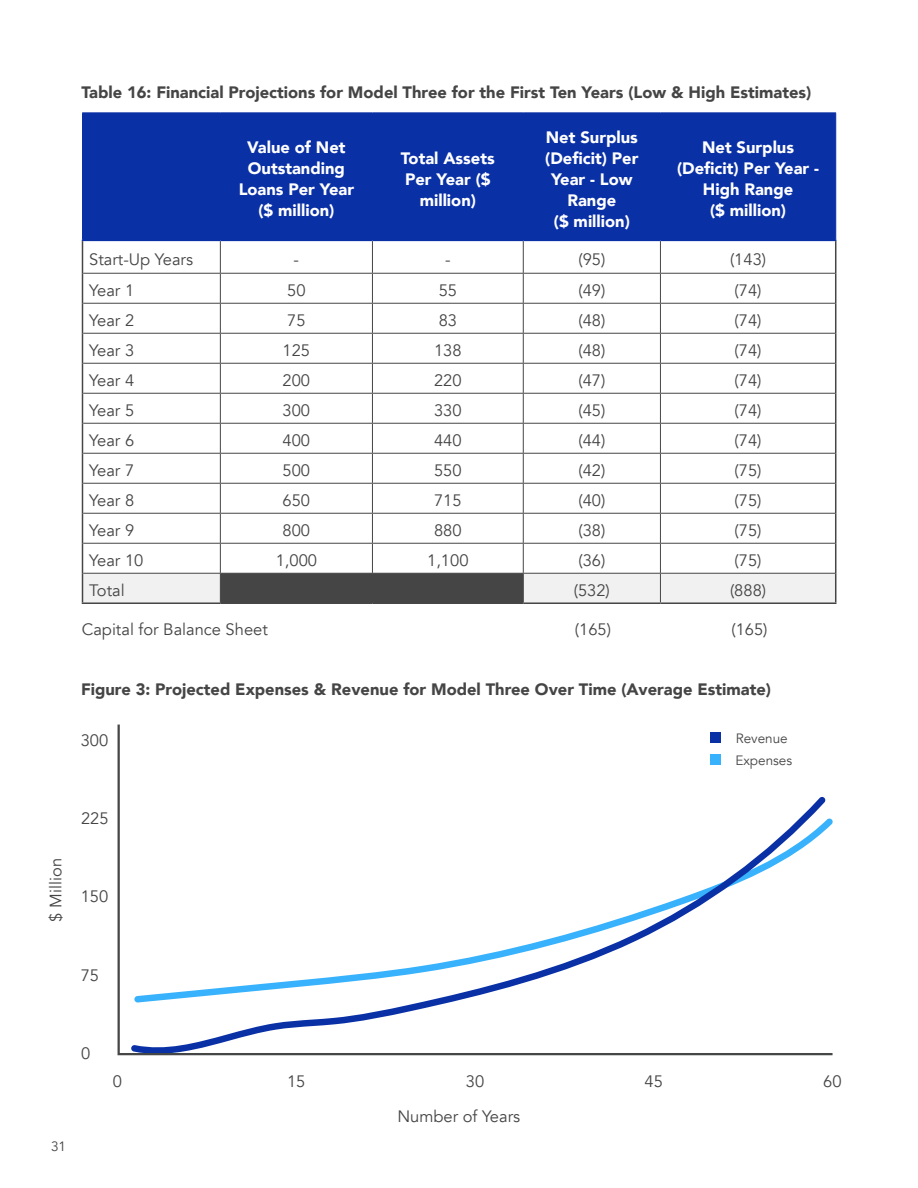
<style>
.page{position:relative;width:918px;height:1188px;background:#fff}
.page>*{position:absolute;margin:0;border:0;box-sizing:border-box;transform-origin:0 0}
.body{font:16.5px "Avenir";color:#454545}
.body-2{font:900 16.5px/21px "Avenir";color:#fff;text-align:center}
.body-3{font:900 16.5px "Avenir";color:#454545}
.body-4{font:13.5px "Avenir";color:#454545}
</style>
<div class="page">
<svg style="left:118px;top:725px;width:715px;height:330px"></svg>
<div style="left:83px;top:113px;width:752px;height:127px;background:#0a30a6"></div>
<svg style="left:83px;top:241px;width:752px;height:32px"></svg>
<hr style="left:82px;top:113px;width:1px;height:127px;background:#0a30a6">
<hr style="left:220px;top:113px;width:1px;height:127px;background:#0a30a6">
<hr style="left:372px;top:113px;width:1px;height:127px;background:#0a30a6">
<hr style="left:523px;top:113px;width:1px;height:127px;background:#0a30a6">
<hr style="left:660px;top:113px;width:1px;height:127px;background:#0a30a6">
<hr style="left:835px;top:113px;width:1px;height:127px;background:#0a30a6">
<hr style="left:220px;top:241px;width:1px;height:32px;background:#454545">
<hr style="left:372px;top:241px;width:1px;height:32px;background:#454545">
<hr style="left:523px;top:241px;width:1px;height:32px;background:#454545">
<hr style="left:660px;top:241px;width:1px;height:32px;background:#454545">
<hr style="left:83px;top:273px;width:137px;height:1px;background:#454545">
<hr style="left:220px;top:273px;width:152px;height:1px;background:#454545">
<hr style="left:372px;top:273px;width:151px;height:1px;background:#454545">
<hr style="left:523px;top:273px;width:137px;height:1px;background:#454545">
<hr style="left:660px;top:273px;width:175px;height:1px;background:#454545">
<hr style="left:82px;top:112px;width:138px;height:1px;background:#0a30a6">
<hr style="left:220px;top:112px;width:152px;height:1px;background:#0a30a6">
<hr style="left:372px;top:112px;width:151px;height:1px;background:#0a30a6">
<hr style="left:523px;top:112px;width:137px;height:1px;background:#0a30a6">
<hr style="left:660px;top:112px;width:176px;height:1px;background:#0a30a6">
<hr style="left:82px;top:240px;width:138px;height:1px;background:#0a30a6">
<hr style="left:220px;top:240px;width:152px;height:1px;background:#0a30a6">
<hr style="left:372px;top:240px;width:151px;height:1px;background:#0a30a6">
<hr style="left:523px;top:240px;width:137px;height:1px;background:#0a30a6">
<hr style="left:660px;top:240px;width:176px;height:1px;background:#0a30a6">
<hr style="left:82px;top:241px;width:1px;height:32px;background:#454545">
<hr style="left:835px;top:241px;width:1px;height:32px;background:#454545">
<hr style="left:82px;top:273px;width:1px;height:30px;background:#454545">
<hr style="left:835px;top:273px;width:1px;height:30px;background:#454545">
<svg style="left:82px;top:274px;width:754px;height:328px"></svg>
<hr style="left:82px;top:602px;width:138px;height:2px;background:#454545">
<hr style="left:220px;top:602px;width:152px;height:2px;background:#454545">
<hr style="left:372px;top:602px;width:151px;height:2px;background:#454545">
<hr style="left:523px;top:602px;width:137px;height:2px;background:#454545">
<hr style="left:660px;top:602px;width:176px;height:2px;background:#454545">
<p class="body" style="left:46px;top:922px;width:65px;rotate:-90deg">$ Million</p>
<p class="body-3" style="left:81px;top:78px;width:731px">Table 16: Financial Projections for Model Three for the First Ten Years (Low &amp; High Estimates)</p>
<p class="body-2" style="left:239px;top:137px;width:117px">Value of Net<br>Outstanding<br>Loans Per Year ($ million)</p>
<p class="body-2" style="left:401px;top:147px;width:95px">Total Assets<br>Per Year ($ million)</p>
<p class="body-2" style="left:545px;top:126px;width:95px">Net Surplus (Deficit) Per<br>Year - Low<br>Range</p>
<p class="body-2" style="left:554px;top:210px;width:78px">($ million)</p>
<p class="body-2" style="left:677px;top:137px;width:144px">Net Surplus (Deficit) Per Year -<br>High Range</p>
<p class="body-2" style="left:710px;top:200px;width:78px">($ million)</p>
<p class="body" style="left:89px;top:250px;width:105px">Start-Up Years</p>
<p class="body" style="left:294px;top:250px;width:7px">-</p>
<p class="body" style="left:445px;top:250px;width:7px">-</p>
<p class="body" style="left:578px;top:250px;width:28px">(95)</p>
<p class="body" style="left:730px;top:250px;width:38px">(143)</p>
<p class="body" style="left:89px;top:281px;width:46px">Year 1</p>
<p class="body" style="left:287px;top:281px;width:20px">50</p>
<p class="body" style="left:439px;top:281px;width:20px">55</p>
<p class="body" style="left:578px;top:281px;width:28px">(49)</p>
<p class="body" style="left:735px;top:281px;width:28px">(74)</p>
<p class="body" style="left:89px;top:311px;width:46px">Year 2</p>
<p class="body" style="left:287px;top:311px;width:20px">75</p>
<p class="body" style="left:439px;top:311px;width:20px">83</p>
<p class="body" style="left:578px;top:311px;width:28px">(48)</p>
<p class="body" style="left:735px;top:311px;width:28px">(74)</p>
<p class="body" style="left:89px;top:341px;width:46px">Year 3</p>
<p class="body" style="left:283px;top:341px;width:29px">125</p>
<p class="body" style="left:434px;top:341px;width:29px">138</p>
<p class="body" style="left:578px;top:341px;width:28px">(48)</p>
<p class="body" style="left:735px;top:341px;width:28px">(74)</p>
<p class="body" style="left:89px;top:371px;width:46px">Year 4</p>
<p class="body" style="left:283px;top:371px;width:29px">200</p>
<p class="body" style="left:434px;top:371px;width:29px">220</p>
<p class="body" style="left:578px;top:371px;width:28px">(47)</p>
<p class="body" style="left:735px;top:371px;width:28px">(74)</p>
<p class="body" style="left:89px;top:401px;width:46px">Year 5</p>
<p class="body" style="left:283px;top:401px;width:29px">300</p>
<p class="body" style="left:434px;top:401px;width:29px">330</p>
<p class="body" style="left:578px;top:401px;width:28px">(45)</p>
<p class="body" style="left:735px;top:401px;width:28px">(74)</p>
<p class="body" style="left:89px;top:431px;width:46px">Year 6</p>
<p class="body" style="left:283px;top:431px;width:29px">400</p>
<p class="body" style="left:434px;top:431px;width:29px">440</p>
<p class="body" style="left:578px;top:431px;width:28px">(44)</p>
<p class="body" style="left:735px;top:431px;width:28px">(74)</p>
<p class="body" style="left:89px;top:461px;width:46px">Year 7</p>
<p class="body" style="left:283px;top:461px;width:29px">500</p>
<p class="body" style="left:434px;top:461px;width:29px">550</p>
<p class="body" style="left:578px;top:461px;width:28px">(42)</p>
<p class="body" style="left:735px;top:461px;width:28px">(75)</p>
<p class="body" style="left:89px;top:491px;width:46px">Year 8</p>
<p class="body" style="left:283px;top:491px;width:29px">650</p>
<p class="body" style="left:434px;top:491px;width:29px">715</p>
<p class="body" style="left:578px;top:491px;width:28px">(40)</p>
<p class="body" style="left:735px;top:491px;width:28px">(75)</p>
<p class="body" style="left:89px;top:521px;width:46px">Year 9</p>
<p class="body" style="left:283px;top:521px;width:29px">800</p>
<p class="body" style="left:434px;top:521px;width:29px">880</p>
<p class="body" style="left:578px;top:521px;width:28px">(38)</p>
<p class="body" style="left:735px;top:521px;width:28px">(75)</p>
<p class="body" style="left:89px;top:551px;width:56px">Year 10</p>
<p class="body" style="left:276px;top:551px;width:43px">1,000</p>
<p class="body" style="left:427px;top:551px;width:43px">1,100</p>
<p class="body" style="left:578px;top:551px;width:28px">(36)</p>
<p class="body" style="left:735px;top:551px;width:28px">(75)</p>
<p class="body" style="left:89px;top:581px;width:37px">Total</p>
<p class="body" style="left:574px;top:581px;width:38px">(532)</p>
<p class="body" style="left:730px;top:581px;width:38px">(888)</p>
<p class="body" style="left:82px;top:620px;width:188px">Capital for Balance Sheet</p>
<p class="body" style="left:575px;top:620px;width:38px">(165)</p>
<p class="body" style="left:731px;top:620px;width:38px">(165)</p>
<p class="body-3" style="left:81px;top:675px;width:692px">Figure 3: Projected Expenses &amp; Revenue for Model Three Over Time (Average Estimate)</p>
<p class="body" style="left:81px;top:730px;width:29px">300</p>
<p class="body" style="left:81px;top:808px;width:29px">225</p>
<p class="body" style="left:81px;top:887px;width:29px">150</p>
<p class="body-4" style="left:736px;top:730px;width:54px">Revenue</p>
<p class="body-4" style="left:735px;top:753px;width:58px">Expenses</p>
<p class="body" style="left:81px;top:965px;width:20px">75</p>
<p class="body" style="left:81px;top:1043px;width:11px">0</p>
<p class="body-4" style="left:51px;top:1138px;width:17px">31</p>
<p class="body" style="left:113px;top:1072px;width:11px">0</p>
<p class="body" style="left:287px;top:1072px;width:20px">15</p>
<p class="body" style="left:466px;top:1072px;width:20px">30</p>
<p class="body" style="left:645px;top:1072px;width:20px">45</p>
<p class="body" style="left:823px;top:1072px;width:20px">60</p>
<p class="body" style="left:397px;top:1107px;width:124px">Number of Years</p>
</div>
